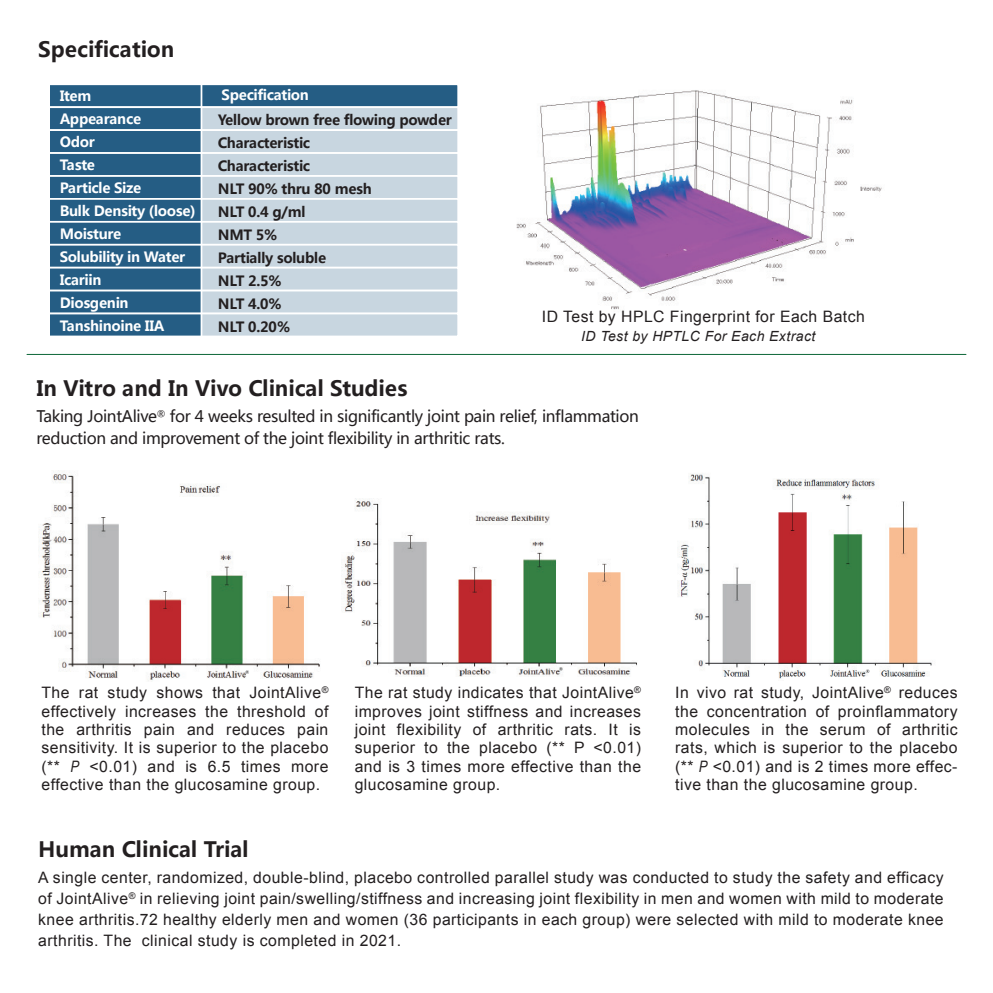
<style>
.page{position:relative;width:993px;height:993px;background:#fff}
.page>*{position:absolute;margin:0;border:0;box-sizing:border-box;transform-origin:0 0}
.t1{font:700 21px "Microsoft Ya Hei";color:#231f20}
.t2{font:15.75px/18.4px "Arial";letter-spacing:.03em;color:#231f20;text-align:justify}
.t3{font:15.75px/22.4px "Microsoft Ya Hei";letter-spacing:-.02em;color:#231f20}
.t4{font:700 14px/22.9px "Microsoft Ya Hei";letter-spacing:-.02em;color:#231f20}
.t5{font:700 14px/22.9px "Microsoft Ya Hei";letter-spacing:-.02em;color:#fff}
.t6{font:italic 14px "Arial";letter-spacing:.03em;color:#231f20}
.s1{font-family:"Arial Narrow";font-style:italic}
</style>
<div class="page">
<img style="left:516px;top:90px;width:366px;height:220px">
<img style="left:38px;top:470px;width:282px;height:211px">
<img style="left:341px;top:498px;width:296px;height:178px">
<img style="left:678px;top:474px;width:254px;height:205px">
<div style="left:48px;top:83px;width:411px;height:25px;background:#255d84;border:2px solid #fff"></div>
<div style="left:48px;top:106px;width:411px;height:25px;background:#255d84;border:2px solid #fff"></div>
<div style="left:48px;top:129px;width:411px;height:25px;background:#255d84;border:2px solid #fff"></div>
<div style="left:48px;top:152px;width:411px;height:25px;background:#255d84;border:2px solid #fff"></div>
<div style="left:48px;top:175px;width:411px;height:25px;background:#255d84;border:2px solid #fff"></div>
<div style="left:48px;top:198px;width:411px;height:25px;background:#255d84;border:2px solid #fff"></div>
<div style="left:48px;top:221px;width:411px;height:24px;background:#255d84;border:2px solid #fff"></div>
<div style="left:48px;top:244px;width:411px;height:24px;background:#255d84;border:2px solid #fff"></div>
<div style="left:48px;top:267px;width:411px;height:24px;background:#255d84;border:2px solid #fff"></div>
<div style="left:48px;top:289px;width:411px;height:25px;background:#255d84;border:2px solid #fff"></div>
<div style="left:48px;top:312px;width:411px;height:25px;background:#255d84;border:2px solid #fff"></div>
<svg style="left:202px;top:107px;width:256px;height:229px;background:#ccd9e2"></svg>
<hr style="left:200px;top:84px;width:2px;height:252px;background:#fff">
<hr style="left:27px;top:354px;width:938px;height:1px;background:#0c6638">
<svg style="left:245px;top:670px;width:4px;height:3px"></svg>
<svg style="left:865px;top:669px;width:4px;height:3px"></svg>
<h1 class="t1" style="left:38px;top:35px;width:137px">Specification</h1>
<p class="t5" style="left:60px;top:84px;width:137px">Item<br>Appearance<br>Odor<br>Taste<br>Particle Size<br>Bulk Density (loose)<br>Moisture<br>Solubility in Water<br>Icariin<br>Diosgenin<br>Tanshinoine IIA</p>
<p class="t5" style="left:221px;top:83px;width:89px">Specification</p>
<p class="t4" style="left:218px;top:108px;width:235px">Yellow brown free flowing powder<br>Characteristic<br>Characteristic<br>NLT 90% thru 80 mesh<br>NLT 0.4 g/ml<br>NMT 5%<br>Partially soluble<br>NLT 2.5%<br>NLT 4.0%<br>NLT 0.20%</p>
<h1 class="t1" style="left:36px;top:373px;width:372px">In Vitro and In Vivo Clinical Studies</h1>
<p class="t2" style="left:541px;top:307px;width:324px">ID Test by HPLC Fingerprint for Each Batch</p>
<p class="t6" style="left:581px;top:327px;width:235px">ID Test by HPTLC For Each Extract</p>
<p class="t3" style="left:36px;top:404px;width:603px">Taking JointAlive<sup>®</sup> for 4 weeks resulted in significantly joint pain relief, inflammation reduction and improvement of the joint flexibility in arthritic rats.</p>
<p class="t2" style="left:41px;top:683px;width:288px">The rat study shows that JointAlive<sup>® </sup>effectively increases the threshold of the arthritis pain and reduces pain sensitivity. It is superior to the placebo (** <span class="s1">P</span> &lt;0.01) and is 6.5 times more effective than the glucosamine group.</p>
<p class="t2" style="left:354px;top:683px;width:288px">The rat study indicates that JointAlive<sup>® </sup>improves joint stiffness and increases joint flexibility of arthritic rats. It is superior to the placebo (** P &lt;0.01) and is 3 times more effective than the glucosamine group.</p>
<p class="t2" style="left:675px;top:683px;width:284px">In vivo rat study, JointAlive<sup>®</sup> reduces the concentration of proinflammatory molecules in the serum of arthritic rats, which is superior to the placebo (** <span class="s1">P</span> &lt;0.01) and is 2 times more effec&shy;tive than the glucosamine group.</p>
<h1 class="t1" style="left:38px;top:834px;width:212px">Human Clinical Trial</h1>
<p class="t2" style="left:38px;top:866px;width:906px;line-height:21px">A single center, randomized, double-blind, placebo controlled parallel study was conducted to study the safety and efficacy of JointAlive<sup>®</sup> in relieving joint pain/swelling/stiffness and increasing joint flexibility in men and women with mild to moderate knee arthritis.72 healthy elderly men and women (36 participants in each group) were selected with mild to moderate knee arthritis. The clinical study is completed in 2021.</p>
</div>
